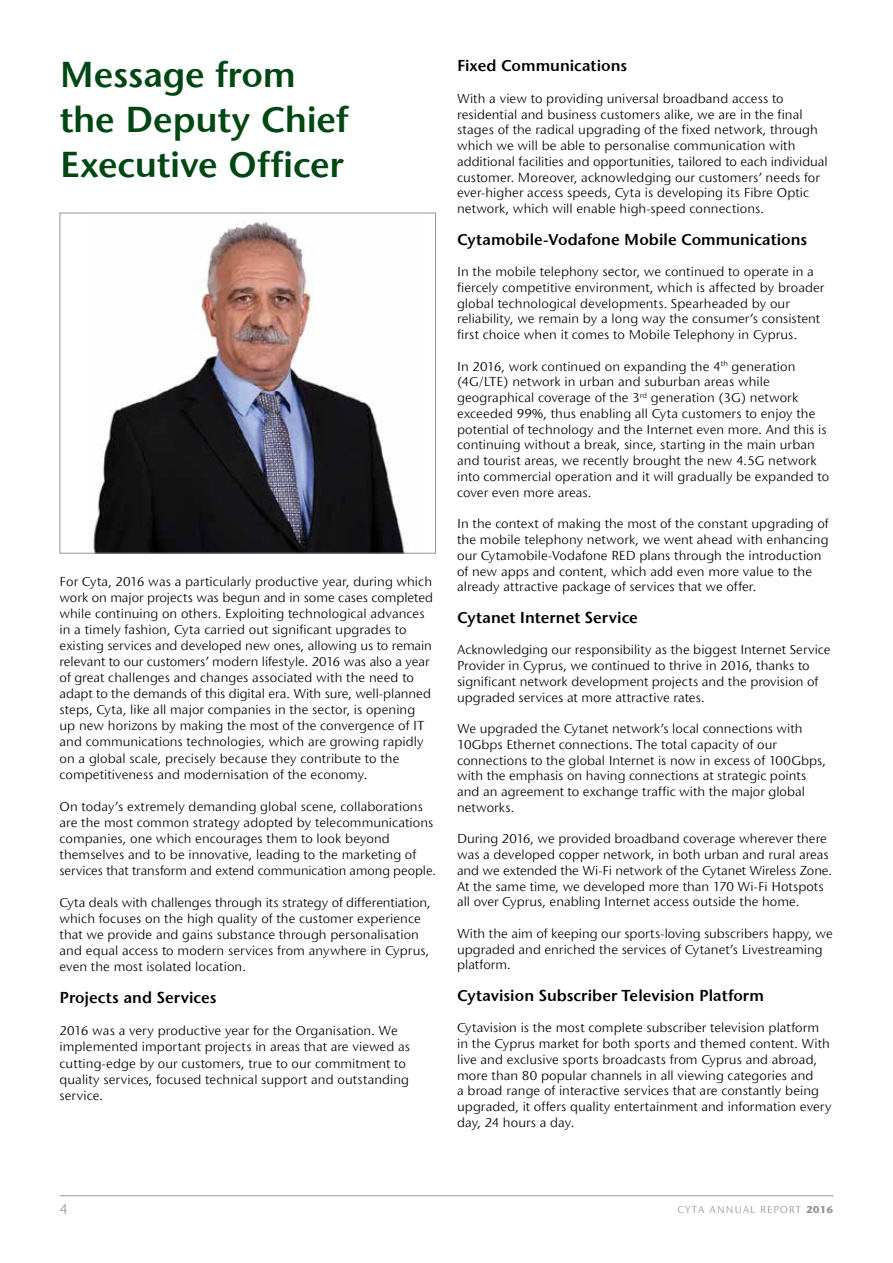
<style>
.page{position:relative;width:893px;height:1263px;background:#fff}
.page>*{position:absolute;margin:0;border:0;box-sizing:border-box;transform-origin:0 0}
.t1{font:600 37.5px/45px "Stone Sans ITC Hel";letter-spacing:-.005em;color:#004713}
.t2{font:600 16.5px "Stone Sans ITC Hel";color:#000}
.t3{font:15px "Stone Sans ITC Hel";color:#939598}
.t4{font:13.5px/15.8px "Stone Sans ITC Hel";letter-spacing:.005em;color:#000}
.t5{font:10.5px "Stone Sans ITC Hel";letter-spacing:.1em;color:#939598}
.s1{font-weight:700}
</style>
<div class="page">
<hr style="left:60px;top:1195px;width:773px;height:1px;background:#939598">
<img style="left:93px;top:221px;width:312px;height:331px">
<div style="left:60px;top:213px;width:376px;height:341px;border:1px solid #939598"></div>
<h1 class="t1" style="left:60px;top:52px;width:290px">Message from the Deputy Chief<br>Executive Officer</h1>
<p class="t4" style="left:60px;top:574px;width:375px">For Cyta, 2016 was a particularly productive year, during which work on major projects was begun and in some cases completed while continuing on others. Exploiting technological advances in a timely fashion, Cyta carried out significant upgrades to existing services and developed new ones, allowing us to remain relevant to our customers’ modern lifestyle. 2016 was also a year of great challenges and changes associated with the need to adapt to the demands of this digital era. With sure, well-planned steps, Cyta, like all major companies in the sector, is opening up new horizons by making the most of the convergence of IT and communications technologies, which are growing rapidly on a global scale, precisely because they contribute to the competitiveness and modernisation of the economy.</p>
<p class="t4" style="left:60px;top:798px;width:378px">On today’s extremely demanding global scene, collaborations are the most common strategy adopted by telecommunications companies, one which encourages them to look beyond themselves and to be innovative, leading to the marketing of services that transform and extend communication among people.</p>
<p class="t4" style="left:60px;top:895px;width:373px">Cyta deals with challenges through its strategy of differentiation, which focuses on the high quality of the customer experience that we provide and gains substance through personalisation and equal access to modern services from anywhere in Cyprus, even the most isolated location.</p>
<p class="t2" style="left:60px;top:989px;width:159px">Projects and Services</p>
<p class="t4" style="left:60px;top:1023px;width:352px">2016 was a very productive year for the Organisation. We implemented important projects in areas that are viewed as cutting-edge by our customers, true to our commitment to quality services, focused technical support and outstanding service.</p>
<p class="t2" style="left:457px;top:57px;width:172px">Fixed Communications</p>
<p class="t4" style="left:457px;top:91px;width:372px">With a view to providing universal broadband access to residential and business customers alike, we are in the final stages of the radical upgrading of the fixed network, through which we will be able to personalise communication with additional facilities and opportunities, tailored to each individual customer. Moreover, acknowledging our customers’ needs for ever-higher access speeds, Cyta is developing its Fibre Optic network, which will enable high-speed connections.</p>
<p class="t2" style="left:457px;top:230px;width:352px">Cytamobile-Vodafone Mobile Communications</p>
<p class="t4" style="left:457px;top:264px;width:369px">In the mobile telephony sector, we continued to operate in a fiercely competitive environment, which is affected by broader global technological developments. Spearheaded by our reliability, we remain by a long way the consumer’s consistent first choice when it comes to Mobile Telephony in Cyprus.</p>
<p class="t4" style="left:457px;top:359px;width:374px">In 2016, work continued on expanding the 4<sup>th</sup> generation (4G/LTE) network in urban and suburban areas while geographical coverage of the 3<sup>rd</sup> generation (3G) network exceeded 99%, thus enabling all Cyta customers to enjoy the potential of technology and the Internet even more. And this is continuing without a break, since, starting in the main urban and tourist areas, we recently brought the new 4.5G network into commercial operation and it will gradually be expanded to cover even more areas.</p>
<p class="t4" style="left:457px;top:516px;width:373px">In the context of making the most of the constant upgrading of the mobile telephony network, we went ahead with enhancing our Cytamobile-Vodafone RED plans through the introduction of new apps and content, which add even more value to the already attractive package of services that we offer.</p>
<p class="t2" style="left:457px;top:608px;width:182px">Cytanet Internet Service</p>
<p class="t4" style="left:457px;top:642px;width:375px">Acknowledging our responsibility as the biggest Internet Service Provider in Cyprus, we continued to thrive in 2016, thanks to significant network development projects and the provision οf upgraded services at more attractive rates.</p>
<p class="t4" style="left:457px;top:721px;width:370px">We upgraded the Cytanet network’s local connections with 10Gbps Ethernet connections. The total capacity of our connections to the global Internet is now in excess of 100Gbps, with the emphasis on having connections at strategic points and an agreement to exchange traffic with the major global networks.</p>
<p class="t4" style="left:457px;top:831px;width:376px">During 2016, we provided broadband coverage wherever there was a developed copper network, in both urban and rural areas and we extended the Wi-Fi network of the Cytanet Wireless Zone.<br>At the same time, we developed more than 170 Wi-Fi Hotspots all over Cyprus, enabling Internet access outside the home.</p>
<p class="t4" style="left:457px;top:926px;width:377px">With the aim of keeping our sports-loving subscribers happy, we upgraded and enriched the services of Cytanet’s Livestreaming platform.</p>
<p class="t2" style="left:457px;top:986px;width:308px">Cytavision Subscriber Television Platform</p>
<p class="t4" style="left:457px;top:1020px;width:376px">Cytavision is the most complete subscriber television platform in the Cyprus market for both sports and themed content. With live and exclusive sports broadcasts from Cyprus and abroad, more than 80 popular channels in all viewing categories and<br>a broad range of interactive services that are constantly being upgraded, it offers quality entertainment and information every day, 24 hours a day.</p>
<p class="t3" style="left:60px;top:1201px;width:10px">4</p>
<p class="t5" style="left:677px;top:1204px;width:157px">CYTA ANNUAL REPORT <span class="s1">2016</span></p>
</div>
